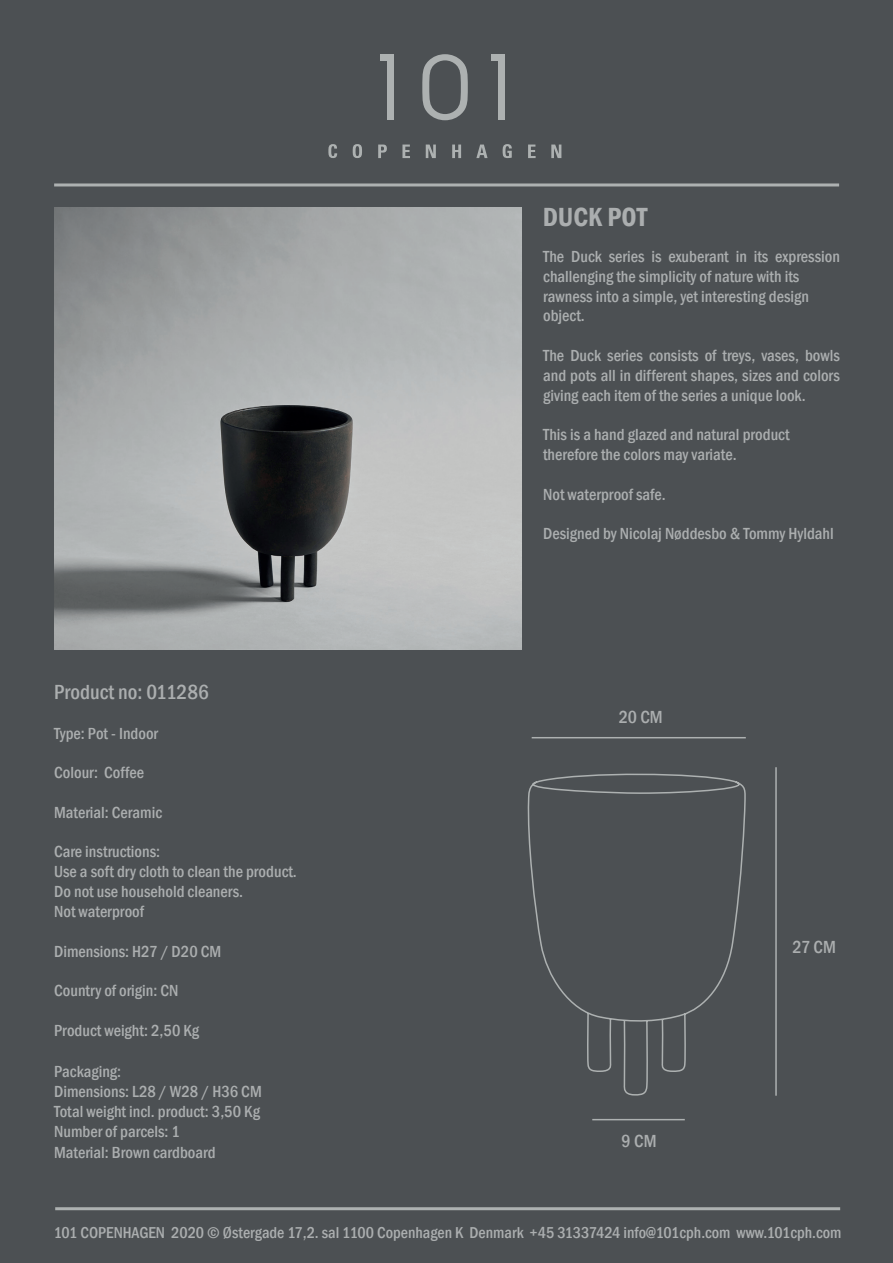
<style>
.page{position:relative;width:893px;height:1263px;background:#4c5053}
.page>*{position:absolute;margin:0;border:0;box-sizing:border-box;transform-origin:0 0}
.t1{font:600 condensed 27px "Franklin Gothic";color:#abaeaf}
.t2{font:500 condensed 21px "Franklin Gothic";color:#abaeaf}
.t3{font:500 condensed 18px "Franklin Gothic";color:#abaeaf}
.t4{font:500 condensed 16.5px/19.8px "Franklin Gothic";color:#abaeaf}
.t5{font:500 condensed 16.2px "Franklin Gothic";color:#abaeaf}
</style>
<div class="page">
<img style="left:54px;top:207px;width:468px;height:442px">
<svg style="left:422px;top:54px;width:46px;height:66px"></svg>
<div style="left:498px;top:58px;width:6px;height:62px;background:#adb1b1"></div>
<div style="left:491px;top:54px;width:13px;height:7px;background:#adb1b1"></div>
<div style="left:387px;top:58px;width:7px;height:62px;background:#adb1b1"></div>
<div style="left:380px;top:54px;width:13px;height:7px;background:#adb1b1"></div>
<svg style="left:328px;top:144px;width:9px;height:14px"></svg>
<svg style="left:353px;top:144px;width:9px;height:14px"></svg>
<svg style="left:378px;top:145px;width:9px;height:13px"></svg>
<svg style="left:402px;top:145px;width:8px;height:13px"></svg>
<svg style="left:426px;top:145px;width:10px;height:13px"></svg>
<svg style="left:452px;top:145px;width:9px;height:13px"></svg>
<svg style="left:476px;top:145px;width:12px;height:13px"></svg>
<svg style="left:503px;top:144px;width:9px;height:14px"></svg>
<svg style="left:528px;top:145px;width:8px;height:13px"></svg>
<svg style="left:551px;top:145px;width:10px;height:13px"></svg>
<hr style="left:54px;top:183px;width:785px;height:3px;background:#adb1b1">
<hr style="left:55px;top:1207px;width:785px;height:3px;background:#adb1b1">
<hr style="left:592px;top:1119px;width:93px;height:1px;background:#adb1b1">
<hr style="left:775px;top:767px;width:2px;height:329px;background:#adb1b1">
<hr style="left:532px;top:737px;width:214px;height:1px;background:#adb1b1">
<svg style="left:527px;top:773px;width:219px;height:323px"></svg>
<p class="t2" style="left:54px;top:678px;width:156px">Product no: 011286</p>
<p class="t4" style="left:54px;top:723px;width:105px">Type: Pot - Indoor</p>
<p class="t4" style="left:54px;top:763px;width:91px">Colour: Coffee</p>
<p class="t4" style="left:54px;top:802px;width:109px">Material: Ceramic</p>
<p class="t4" style="left:54px;top:842px;width:244px">Care instructions:<br>Use a soft dry cloth to clean the product.<br>Do not use household cleaners.<br>Not waterproof</p>
<p class="t4" style="left:54px;top:941px;width:169px">Dimensions: H27 / D20 CM</p>
<p class="t4" style="left:54px;top:980px;width:126px">Country of origin: CN</p>
<p class="t4" style="left:54px;top:1020px;width:147px">Product weight: 2,50 Kg</p>
<p class="t4" style="left:54px;top:1061px;width:209px">Packaging:<br>Dimensions: L28 / W28 / H36 CM<br>Total weight incl. product: 3,50 Kg<br>Number of parcels: 1</p>
<p class="t4" style="left:54px;top:1142px;width:163px">Material: Brown cardboard</p>
<h1 class="t1" style="left:543px;top:199px;width:106px">DUCK POT</h1>
<p class="t4" style="left:543px;top:246px;width:298px">The Duck series is exuberant in its expression challenging the simplicity of nature with its rawness into a simple, yet interesting design object.</p>
<p class="t4" style="left:543px;top:345px;width:298px;text-align:justify">The Duck series consists of treys, vases, bowls and pots all in different shapes, sizes and colors giving each item of the series a unique look.</p>
<p class="t4" style="left:543px;top:425px;width:248px">This is a hand glazed and natural product therefore the colors may variate.</p>
<p class="t4" style="left:543px;top:484px;width:124px">Not waterproof safe.</p>
<p class="t4" style="left:543px;top:524px;width:292px">Designed by Nicolaj Nøddesbo &amp; Tommy Hyldahl</p>
<p class="t3" style="left:619px;top:706px;width:46px">20 CM</p>
<p class="t3" style="left:622px;top:1129px;width:36px">9 CM</p>
<p class="t3" style="left:792px;top:935px;width:45px">27 CM</p>
<p class="t5" style="left:54px;top:1222px;width:789px">101 COPENHAGEN 2020 © Østergade 17,2. sal 1100 Copenhagen K Denmark +45 31337424 info@101cph.com www.101cph.com</p>
</div>
